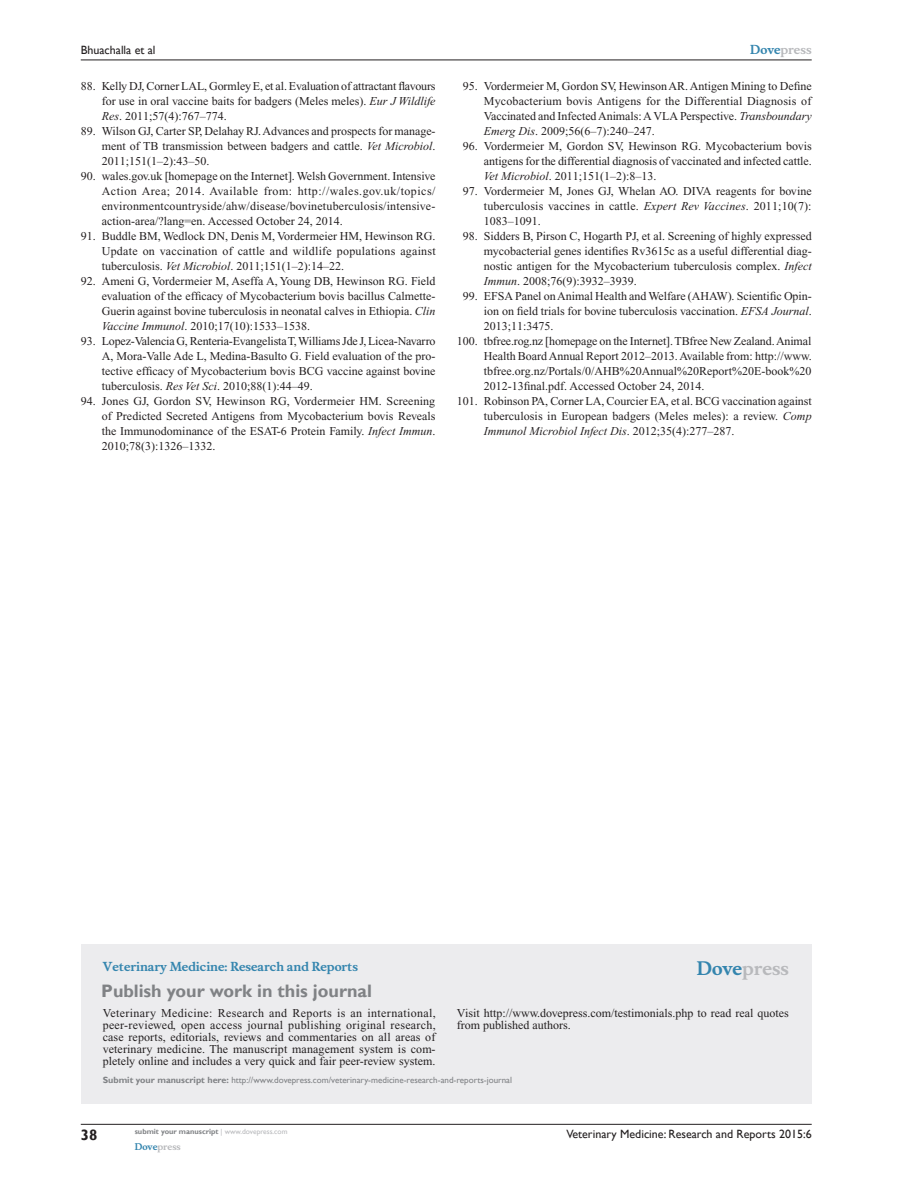
<style>
.page{position:relative;width:918px;height:1188px;background:#fff}
.page>*{position:absolute;margin:0;border:0;box-sizing:border-box;transform-origin:0 0}
.PromBx-H1{font:700 18px "Gill Sans";color:#808285}
.PromBx-Brand{font:700 18px "Musee";color:#b8b9bc}
.t1{font:700 15px "Gill Sans";color:#231f20}
.RefNL2{font:12px/15px "Times New Roman";color:#231f20;text-align:justify}
.RefNL3{font:12px/15px "Times New Roman";color:#231f20;text-align:justify}
.PromBx-Tx{font:12px/12px "Times New Roman";color:#231f20;text-align:justify}
.t2{font:12px "Gill Sans";color:#231f20}
.PromBx-JrnlName{font:700 12px "Musee";color:#3485ae}
.t3{font:700 12px "Musee";color:#b8b9bc}
.PromBx-SubmitMssWebA{font:9px "Gill Sans";color:#808285}
.t4{font:700 9px "Musee";color:#b8b9bc}
.t5{font:700 7.5px "Gill Sans";color:#808285}
.s1{font-style:italic}
.s2{color:#3485ae}
.s3{font-weight:700}
.s4{font-weight:400;color:#b8b9bc}
</style>
<div class="page">
<div style="left:81px;top:944px;width:731px;height:159px;background:#ececee"></div>
<hr style="left:81px;top:1124px;width:731px;height:1px;background:#231f20">
<hr style="left:81px;top:60px;width:731px;height:1px;background:#231f20">
<p class="t2" style="left:81px;top:43px;width:76px">Bhuachalla et al</p>
<p class="RefNL2" style="left:102px;top:79px;width:335px;text-indent:-21px">88. Kelly DJ, Corner LAL, Gormley E, et al. Evaluation of attractant flavours for use in oral vaccine baits for badgers (Meles meles). <span class="s1">Eur J Wildlife Res</span>. 2011;57(4):767–774.</p>
<p class="RefNL2" style="left:102px;top:124px;width:335px;text-indent:-21px">89. Wilson GJ, Carter SP, Delahay RJ. Advances and prospects for manage&shy;ment of TB transmission between badgers and cattle. <span class="s1">Vet Microbiol</span>.<br>2011;151(1–2):43–50.</p>
<p class="RefNL2" style="left:102px;top:169px;width:335px;text-indent:-21px">90. wales.gov.uk [homepage on the Internet]. Welsh Government. Intensive Action Area; 2014. Available from: http://wales.gov.uk/topics/ environmentcountryside/ahw/disease/bovinetuberculosis/intensive&shy;action-area/?lang=en. Accessed October 24, 2014.</p>
<p class="RefNL2" style="left:102px;top:229px;width:336px;text-indent:-21px">91. Buddle BM, Wedlock DN, Denis M, Vordermeier HM, Hewinson RG.<br>Update on vaccination of cattle and wildlife populations against tuberculosis. <span class="s1">Vet Microbiol</span>. 2011;151(1–2):14–22.</p>
<p class="RefNL2" style="left:102px;top:274px;width:335px;text-indent:-21px">92. Ameni G, Vordermeier M, Aseffa A, Young DB, Hewinson RG. Field evaluation of the efficacy of Mycobacterium bovis bacillus Calmette-Guerin against bovine tuberculosis in neonatal calves in Ethiopia. <span class="s1">Clin Vaccine Immunol</span>. 2010;17(10):1533–1538.</p>
<p class="RefNL2" style="left:102px;top:334px;width:335px;text-indent:-21px">93. Lopez-Valencia G, Renteria-Evangelista T, Williams Jde J, Licea-Navarro A, Mora-Valle Ade L, Medina-Basulto G. Field evaluation of the pro&shy;tective efficacy of Mycobacterium bovis BCG vaccine against bovine tuberculosis. <span class="s1">Res Vet Sci</span>. 2010;88(1):44–49.</p>
<p class="RefNL2" style="left:102px;top:394px;width:335px;text-indent:-21px">94. Jones GJ, Gordon SV, Hewinson RG, Vordermeier HM. Screening of Predicted Secreted Antigens from Mycobacterium bovis Reveals the Immunodominance of the ESAT-6 Protein Family. <span class="s1">Infect Immun</span>.<br>2010;78(3):1326–1332.</p>
<p class="t3" style="left:750px;top:43px;width:63px"><span class="s2">Dove</span>press</p>
<p class="RefNL3" style="left:484px;top:79px;width:329px;text-indent:-21px">95. Vordermeier M, Gordon SV, Hewinson AR. Antigen Mining to Define Mycobacterium bovis Antigens for the Differential Diagnosis of Vaccinated and Infected Animals: A VLA Perspective. <span class="s1">Transboundary Emerg Dis</span>. 2009;56(6–7):240–247.</p>
<p class="RefNL3" style="left:484px;top:139px;width:329px;text-indent:-21px">96. Vordermeier M, Gordon SV, Hewinson RG. Mycobacterium bovis antigens for the differential diagnosis of vaccinated and infected cattle.<br><span class="s1">Vet Microbiol</span>. 2011;151(1–2):8–13.</p>
<p class="RefNL3" style="left:484px;top:184px;width:329px;text-indent:-21px">97. Vordermeier M, Jones GJ, Whelan AO. DIVA reagents for bovine tuberculosis vaccines in cattle. <span class="s1">Expert Rev Vaccines</span>. 2011;10(7):<br>1083–1091.</p>
<p class="RefNL3" style="left:484px;top:229px;width:329px;text-indent:-21px">98. Sidders B, Pirson C, Hogarth PJ, et al. Screening of highly expressed mycobacterial genes identifies Rv3615c as a useful differential diag&shy;nostic antigen for the Mycobacterium tuberculosis complex. <span class="s1">Infect Immun</span>. 2008;76(9):3932–3939.</p>
<p class="RefNL3" style="left:484px;top:289px;width:329px;text-indent:-21px">99. EFSA Panel on Animal Health and Welfare (AHAW). Scientific Opin&shy;ion on field trials for bovine tuberculosis vaccination. <span class="s1">EFSA Journal</span>.<br>2013;11:3475.</p>
<p class="RefNL3" style="left:484px;top:334px;width:329px;text-indent:-27px">100. tbfree.rog.nz [homepage on the Internet]. TBfree New Zealand. Animal Health Board Annual Report 2012–2013. Available from: http://www. tbfree.org.nz/Portals/0/AHB%20Annual%20Report%20E-book%20<br>2012-13final.pdf. Accessed October 24, 2014.</p>
<p class="RefNL3" style="left:484px;top:394px;width:329px;text-indent:-27px">101. Robinson PA, Corner LA, Courcier EA, et al. BCG vaccination against tuberculosis in European badgers (Meles meles): a review. <span class="s1">Comp Immunol Microbiol Infect Dis</span>. 2012;35(4):277–287.</p>
<p class="PromBx-JrnlName" style="left:103px;top:959px;width:257px">Veterinary Medicine: Research and Reports</p>
<p class="PromBx-H1" style="left:101px;top:980px;width:272px">Publish your work in this journal</p>
<p class="PromBx-Brand" style="left:697px;top:958px;width:94px"><span class="s2">Dove</span>press</p>
<p class="PromBx-Tx" style="left:103px;top:1007px;width:334px">Veterinary Medicine: Research and Reports is an international, peer-reviewed, open access journal publishing original research, case reports, editorials, reviews and commentaries on all areas of veterinary medicine. The manuscript management system is com&shy;pletely online and includes a very quick and fair peer-review system.</p>
<p class="PromBx-Tx" style="left:457px;top:1007px;width:333px">Visit http://www.dovepress.com/testimonials.php to read real quotes from published authors.</p>
<p class="PromBx-SubmitMssWebA" style="left:103px;top:1075px;width:411px"><span class="s3">Submit your manuscript here:</span> http://www.dovepress.com/veterinary-medicine-research-and-reports-journal</p>
<p class="t1" style="left:81px;top:1126px;width:18px">38</p>
<p class="t5" style="left:135px;top:1127px;width:154px">submit your manuscript <span class="s4">| www.dovepress.com</span></p>
<p class="t4" style="left:135px;top:1141px;width:48px"><span class="s2">Dove</span>press</p>
<p class="t2" style="left:566px;top:1127px;width:247px">Veterinary Medicine: Research and Reports 2015:6</p>
</div>
